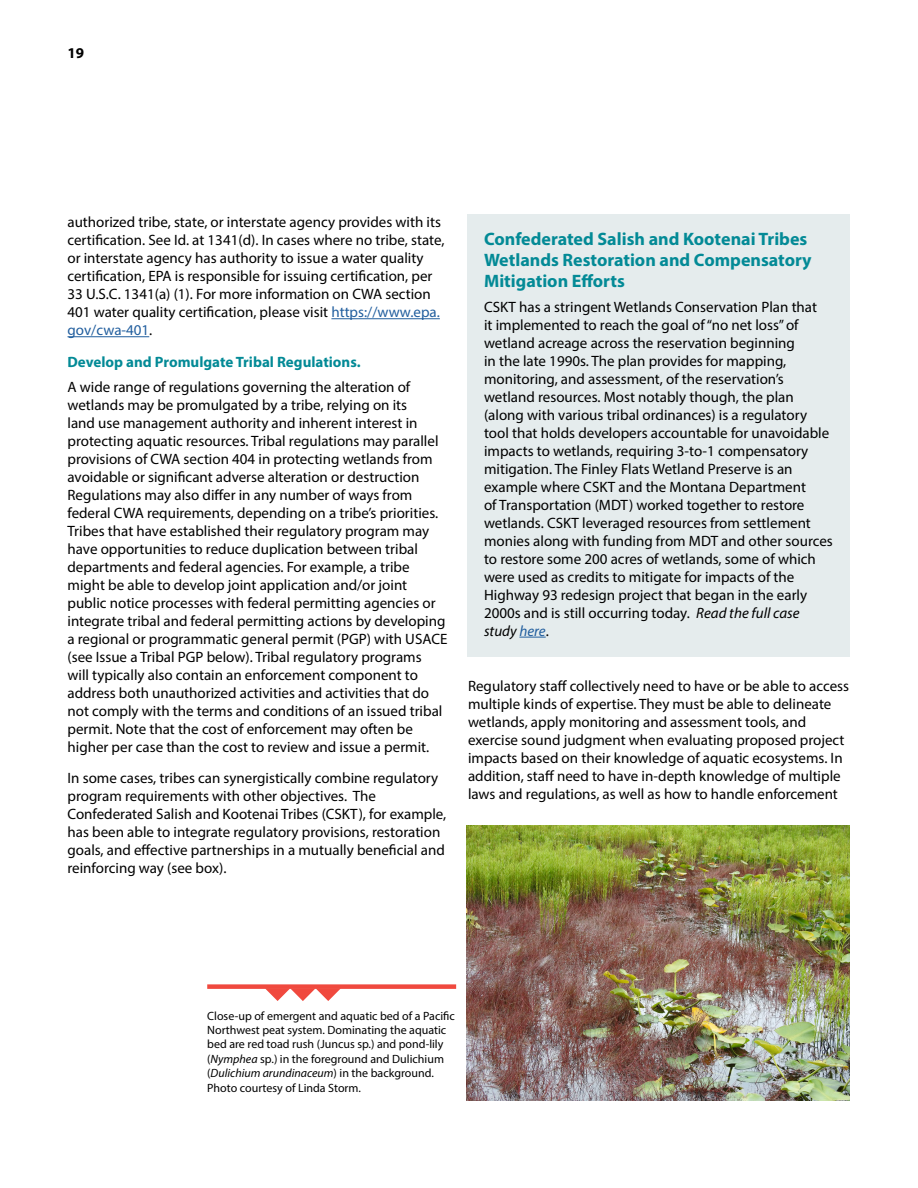
<style>
.page{position:relative;width:918px;height:1188px;background:#fff}
.page>*{position:absolute;margin:0;border:0;box-sizing:border-box;transform-origin:0 0}
.t1{font:700 18px/21px "Myriad Pro";color:#038a96}
.t2{font:15px/18px "Myriad Pro";color:#000}
.t3{font:700 15px "Myriad Pro";color:#038a96}
.t4{font:700 15px "Myriad Pro";color:#000}
.t5{font:12px/14.4px "Myriad Pro";color:#000}
.s1{color:#215e9e}
.s2{font-style:italic}
.s3{font-style:italic;color:#215e9e}
</style>
<div class="page">
<hr style="left:331px;top:318px;width:109px;height:1px;background:#215e9e">
<hr style="left:68px;top:336px;width:81px;height:1px;background:#215e9e">
<div style="left:467px;top:214px;width:383px;height:443px;background:#e5eced"></div>
<svg style="left:519px;top:637px;width:27px;height:1px"></svg>
<img style="left:467px;top:825px;width:382px;height:276px">
<svg style="left:265px;top:989px;width:75px;height:12px"></svg>
<div style="left:207px;top:984px;width:249px;height:5px;background:#f0493e"></div>
<p class="t4" style="left:68px;top:43px;width:18px">19</p>
<p class="t2" style="left:68px;top:213px;width:378px">authorized tribe, state, or interstate agency provides with its certification. See Id. at 1341(d). In cases where no tribe, state, or interstate agency has authority to issue a water quality certification, EPA is responsible for issuing certification, per 33 U.S.C. 1341(a) (1). For more information on CWA section 401 water quality certification, please visit <span class="s1">https://www.epa. gov/cwa-401</span>.</p>
<p class="t3" style="left:68px;top:352px;width:295px">Develop and Promulgate Tribal Regulations.</p>
<p class="t2" style="left:68px;top:377px;width:381px">A wide range of regulations governing the alteration of wetlands may be promulgated by a tribe, relying on its<br>land use management authority and inherent interest in protecting aquatic resources. Tribal regulations may parallel provisions of CWA section 404 in protecting wetlands from avoidable or significant adverse alteration or destruction Regulations may also differ in any number of ways from federal CWA requirements, depending on a tribe’s priorities.<br>Tribes that have established their regulatory program may have opportunities to reduce duplication between tribal departments and federal agencies. For example, a tribe might be able to develop joint application and/or joint public notice processes with federal permitting agencies or integrate tribal and federal permitting actions by developing a regional or programmatic general permit (PGP) with USACE (see Issue a Tribal PGP below). Tribal regulatory programs<br>will typically also contain an enforcement component to address both unauthorized activities and activities that do not comply with the terms and conditions of an issued tribal permit. Note that the cost of enforcement may often be higher per case than the cost to review and issue a permit.</p>
<p class="t2" style="left:68px;top:769px;width:380px">In some cases, tribes can synergistically combine regulatory program requirements with other objectives. The Confederated Salish and Kootenai Tribes (CSKT), for example, has been able to integrate regulatory provisions, restoration goals, and effective partnerships in a mutually beneficial and reinforcing way (see box).</p>
<p class="t1" style="left:484px;top:228px;width:329px">Confederated Salish and Kootenai Tribes<br>Wetlands Restoration and Compensatory<br>Mitigation Efforts</p>
<p class="t2" style="left:484px;top:297px;width:350px">CSKT has a stringent Wetlands Conservation Plan that<br>it implemented to reach the goal of “no net loss” of wetland acreage across the reservation beginning<br>in the late 1990s. The plan provides for mapping, monitoring, and assessment, of the reservation’s wetland resources. Most notably though, the plan (along with various tribal ordinances) is a regulatory tool that holds developers accountable for unavoidable impacts to wetlands, requiring 3-to-1 compensatory mitigation. The Finley Flats Wetland Preserve is an example where CSKT and the Montana Department<br>of Transportation (MDT) worked together to restore wetlands. CSKT leveraged resources from settlement monies along with funding from MDT and other sources to restore some 200 acres of wetlands, some of which were used as credits to mitigate for impacts of the Highway 93 redesign project that began in the early 2000s and is still occurring today. <span class="s2">Read the full case study</span> <span class="s3">here</span>.</p>
<p class="t2" style="left:468px;top:676px;width:383px">Regulatory staff collectively need to have or be able to access multiple kinds of expertise. They must be able to delineate wetlands, apply monitoring and assessment tools, and exercise sound judgment when evaluating proposed project impacts based on their knowledge of aquatic ecosystems. In addition, staff need to have in-depth knowledge of multiple laws and regulations, as well as how to handle enforcement</p>
<p class="t5" style="left:207px;top:1008px;width:249px">Close-up of emergent and aquatic bed of a Pacific Northwest peat system. Dominating the aquatic bed are red toad rush (Juncus sp.) and pond-lily (<span class="s2">Nymphea</span> sp.) in the foreground and Dulichium (<span class="s2">Dulichium arundinaceum</span>) in the background.<br>Photo courtesy of Linda Storm.</p>
</div>
